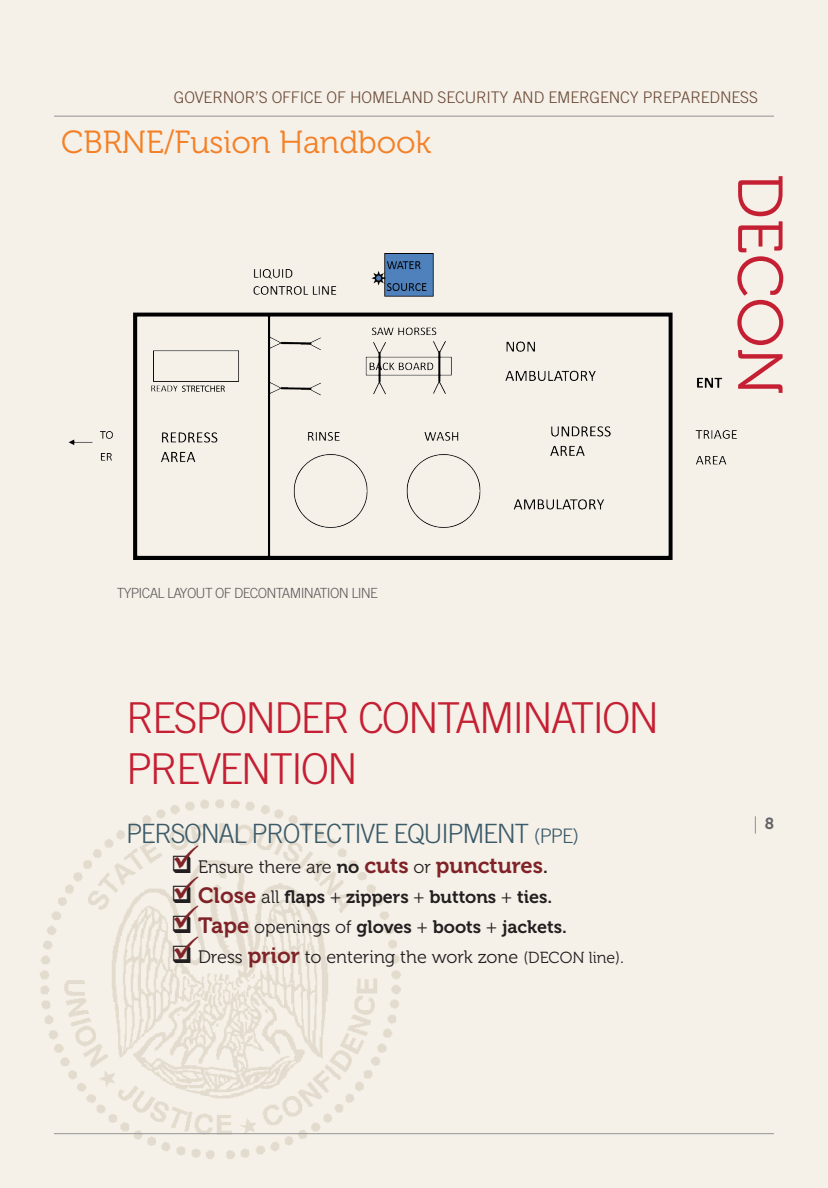
<style>
.page{position:relative;width:828px;height:1188px;background:#f5f0e8}
.page>*{position:absolute;margin:0;border:0;box-sizing:border-box;transform-origin:0 0}
.CBRNE_Name_3{font:63.2px "Museo 300";color:#c41f32}
.Purpose_Head{font:300 42.6px/51.2px "Trade Gothic";letter-spacing:-.05em;color:#c41f32}
.t1{font:32px "Museo 300";color:#f48026}
.Acronyms_Head{font:300 26.6px "Trade Gothic";letter-spacing:-.05em;color:#3a5a68}
.Bullet{font:18px "Museo 300";color:#231f20}
.Bullet-2{font:18px "Museo 700";color:#231f20}
.t2{font:300 16px "Trade Gothic";letter-spacing:-.01em;color:#694734}
.t3{font:16px "Orator";color:#636366}
.t4{font:300 14px "Trade Gothic";letter-spacing:-.05em;color:#636366}
.s1{font-size:20px}
.s2{font-family:"Museo 700"}
.s3{font-family:"Museo 700";font-size:22px;color:#802328}
.s4{font-size:22px;color:#802328}
.s5{font-family:"Museo 300"}
.s6{font-size:16px}
</style>
<div class="page">
<img style="left:40px;top:799px;width:371px;height:360px">
<hr style="left:54px;top:1133px;width:720px;height:1px;background:#939598">
<hr style="left:54px;top:116px;width:720px;height:1px;background:#939598">
<img style="left:68px;top:253px;width:669px;height:307px">
<svg style="left:174px;top:845px;width:25px;height:23px"></svg>
<svg style="left:174px;top:876px;width:25px;height:23px"></svg>
<svg style="left:174px;top:905px;width:25px;height:23px"></svg>
<svg style="left:174px;top:936px;width:25px;height:23px"></svg>
<p class="t2" style="left:174px;top:87px;width:586px">GOVERNOR’S OFFICE OF HOMELAND SECURITY AND EMERGENCY PREPAREDNESS</p>
<h3 class="t1" style="left:61px;top:124px;width:372px">CBRNE/Fusion Handbook</h3>
<p class="t4" style="left:117px;top:585px;width:263px">TYPICAL LAYOUT OF DECONTAMINATION LINE</p>
<p class="Purpose_Head" style="left:126px;top:691px;width:535px">RESPONDER CONTAMINATION<br>PREVENTION</p>
<p class="Acronyms_Head" style="left:126px;top:818px;width:454px">PERSONAL PROTECTIVE EQUIPMENT <span class="s1">(PPE)</span></p>
<p class="Bullet" style="left:171px;top:857px;width:378px">❑ Ensure there are <span class="s2">no</span> <span class="s3">cuts</span> or <span class="s3">punctures</span><span class="s2">.</span></p>
<p class="Bullet-2" style="left:171px;top:887px;width:383px">❑ <span class="s4">Close</span> <span class="s5">all</span> flaps <span class="s5">+</span> zippers <span class="s5">+</span> buttons <span class="s5">+</span> ties.</p>
<p class="Bullet-2" style="left:171px;top:917px;width:397px">❑ <span class="s4">Tape</span> <span class="s5">openings of</span> gloves <span class="s5">+</span> boots <span class="s5">+</span> jackets.</p>
<p class="Bullet" style="left:171px;top:947px;width:455px">❑ Dress <span class="s3">prior</span> to entering the work zone <span class="s6">(DECON line)</span>.</p>
<p class="CBRNE_Name_3" style="left:794px;top:174px;width:223px;rotate:90deg">DECON</p>
<p class="t3" style="left:751px;top:812px;width:25px">| <span class="s2">8</span></p>
</div>
